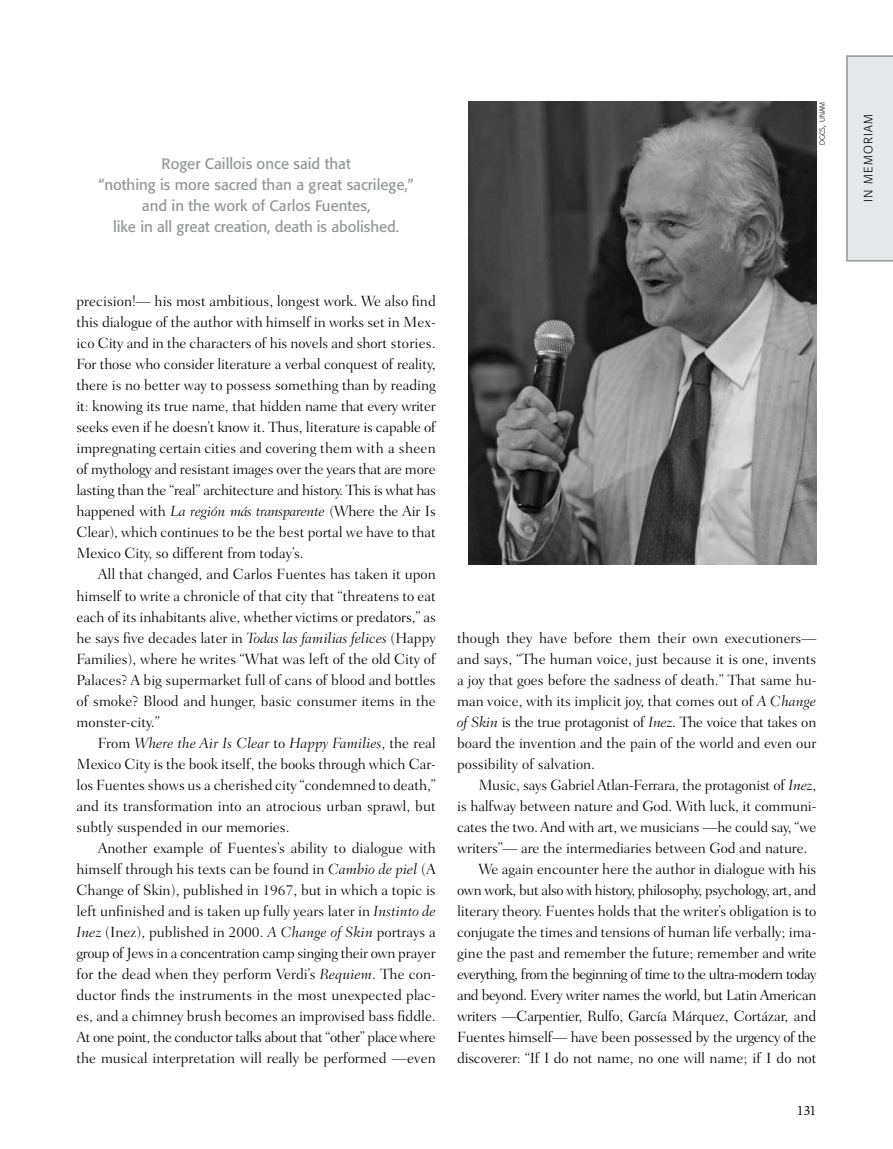
<style>
.page{position:relative;width:893px;height:1149px;background:#fff}
.page>*{position:absolute;margin:0;border:0;box-sizing:border-box;transform-origin:0 0}
.t1{font:300 15px/21px "Fairfield LH";letter-spacing:-.01em;color:#000;text-align:justify}
.t2{font:15px/21px "Formata";color:#939598;text-align:center}
.t3{font:300 15px "Fairfield LH";letter-spacing:-.04em;color:#000}
.t4{font:300 15px "Fairfield LH";letter-spacing:-.03em;color:#000}
.t5{font:13.5px "Slimbach";color:#000}
.t6{font:300 12px "Formata";letter-spacing:.1em;color:#000}
.t7{font:7.2px "Formata Light SC800";color:#000}
.s1{font-family:"Formata";font-weight:300;font-size:9px}
.s2{font-style:italic}
</style>
<div class="page">
<div style="left:846px;top:55px;width:47px;height:206px;background:#e6e7e8"></div>
<img style="left:469px;top:101px;width:347px;height:463px">
<p class="t2" style="left:99px;top:153px;width:317px">Roger Caillois once said that<br>“nothing is more sacred than a great sacrilege,” and in the work of Carlos Fuentes,<br>like in all great creation, death is abolished.</p>
<p class="t7" style="left:818px;top:145px;width:44px;rotate:-90deg">dgcs<span class="s1">,</span> unam</p>
<p class="t1" style="left:77px;top:291px;width:361px">precision!— his most ambitious, longest work. We also find this dialogue of the author with himself in works set in Mex&shy;ico City and in the characters of his novels and short stories.<br>For those who consider literature a verbal conquest of reality, there is no better way to possess something than by reading it: knowing its true name, that hidden name that every writer seeks even if he doesn’t know it. Thus, literature is capable of impregnating certain cities and covering them with a sheen of mythology and resistant images over the years that are more lasting than the “real” architecture and history. This is what has happened with <span class="s2">La región más transparente</span> (Where the Air Is Clear), which continues to be the best portal we have to that Mexico City, so different from today’s.</p>
<p class="t1" style="left:77px;top:564px;width:361px;text-indent:21px">All that changed, and Carlos Fuentes has taken it upon himself to write a chronicle of that city that “threatens to eat each of its inhabitants alive, whether victims or predators,” as he says five decades later in <span class="s2">Todas las familias felices</span> (Happy Families), where he writes “What was left of the old City of Palaces? A big supermarket full of cans of blood and bottles of smoke? Blood and hunger, basic consumer items in the monster-city.”</p>
<p class="t1" style="left:77px;top:732px;width:361px;text-indent:21px">From <span class="s2">Where the Air Is Clear</span> to <span class="s2">Happy Families</span>, the real Mexico City is the book itself, the books through which Car&shy;los Fuentes shows us a cherished city “condemned to death,” and its transformation into an atrocious urban sprawl, but subtly suspended in our memories.</p>
<p class="t1" style="left:77px;top:837px;width:361px;text-indent:21px">Another example of Fuentes’s ability to dialogue with himself through his texts can be found in <span class="s2">Cambio de piel</span> (A Change of Skin), published in 1967, but in which a topic is left unfinished and is taken up fully years later in <span class="s2">Instinto de Inez</span> (Inez), published in 2000. <span class="s2">A Change of Skin</span> portrays a group of Jews in a concentration camp singing their own prayer for the dead when they perform Verdi’s <span class="s2">Requiem</span>. The con&shy;ductor finds the instruments in the most unexpected plac&shy;es, and a chimney brush becomes an improvised bass fiddle.<br>At one point, the conductor talks about that “other” place where the musical interpretation will really be performed —even</p>
<p class="t1" style="left:457px;top:627px;width:361px">though they have before them their own executioners— and says, “The human voice, just because it is one, invents a joy that goes before the sadness of death.” That same hu&shy;man voice, with its implicit joy, that comes out of <span class="s2">A Change of Skin</span> is the true protagonist of <span class="s2">Inez</span>. The voice that takes on board the invention and the pain of the world and even our possibility of salvation.</p>
<p class="t1" style="left:478px;top:774px;width:340px">Music, says Gabriel Atlan-Ferrara, the protagonist of <span class="s2">Inez</span>,</p>
<p class="t1" style="left:457px;top:795px;width:361px">is halfway between nature and God. With luck, it communi-</p>
<p class="t1" style="left:457px;top:816px;width:361px">cates the two. And with art, we musicians —he could say, “we</p>
<p class="t1" style="left:457px;top:837px;width:352px">writers”— are the intermediaries between God and nature.</p>
<p class="t1" style="left:478px;top:858px;width:340px">We again encounter here the author in dialogue with his</p>
<p class="t1" style="left:457px;top:879px;width:361px">own work, but also with history, philosophy, psychology, art, and</p>
<p class="t1" style="left:457px;top:900px;width:361px">literary theory. Fuentes holds that the writer’s obligation is to</p>
<p class="t1" style="left:457px;top:921px;width:361px">conjugate the times and tensions of human life verbally; ima-</p>
<p class="t1" style="left:457px;top:942px;width:361px">gine the past and remember the future; remember and write</p>
<p class="t3" style="left:457px;top:965px;width:361px">everything, from the beginning of time to the ultra-modern today</p>
<p class="t4" style="left:457px;top:986px;width:361px">and beyond. Every writer names the world, but Latin American</p>
<p class="t1" style="left:457px;top:1005px;width:361px">writers —Carpentier, Rulfo, García Márquez, Cortázar, and</p>
<p class="t1" style="left:457px;top:1026px;width:361px">Fuentes himself— have been possessed by the urgency of the</p>
<p class="t1" style="left:457px;top:1047px;width:361px">discoverer: “If I do not name, no one will name; if I do not</p>
<p class="t5" style="left:797px;top:1102px;width:21px">131</p>
<p class="t6" style="left:861px;top:202px;width:89px;rotate:-90deg">in memoriam</p>
</div>
